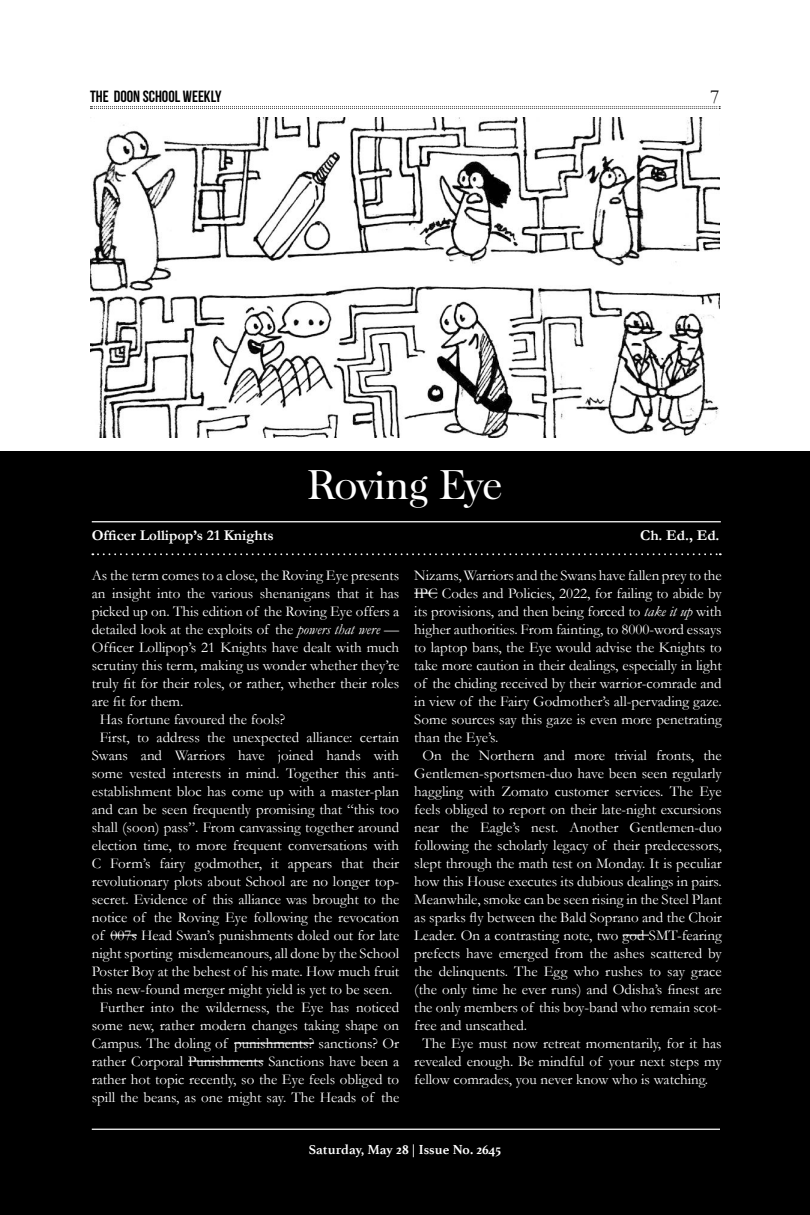
<style>
.page{position:relative;width:810px;height:1215px;background:#fff}
.page>*{position:absolute;margin:0;border:0;box-sizing:border-box;transform-origin:0 0}
.t1{font:40px "Baskerville";color:#fff}
.t2{font:20px "Garamond";color:#000}
.t3{font:700 16.25px "Bebas Neue";color:#000}
.t4{font:15px "Garamond";color:#fff}
.t5{font:700 15px "Garamond";color:#fff}
.t6{font:700 13.75px "Athelas";letter-spacing:.01em;color:#fff}
.s1{font-style:italic}
</style>
<div class="page">
<svg style="left:90px;top:106px;width:630px;height:3px"></svg>
<div style="left:0;top:452px;width:810px;height:763px;background:#000"></div>
<svg style="left:92px;top:553px;width:629px;height:2px"></svg>
<hr style="left:92px;top:521px;width:629px;height:1px;background:#fff">
<svg style="left:110px;top:935px;width:27px;height:1px"></svg>
<hr style="left:234px;top:1043px;width:80px;height:1px;background:#fff">
<hr style="left:188px;top:1061px;width:75px;height:1px;background:#fff">
<svg style="left:414px;top:593px;width:24px;height:1px"></svg>
<svg style="left:623px;top:935px;width:26px;height:1px"></svg>
<hr style="left:92px;top:1129px;width:628px;height:1px;background:#fff">
<img style="left:90px;top:117px;width:629px;height:321px">
<p class="t3" style="left:90px;top:88px;width:133px">THE DOON SCHOOL WEEKLY</p>
<h2 class="t2" style="left:710px;top:83px;width:11px">7</h2>
<h1 class="t1" style="left:308px;top:460px;width:196px">Roving Eye</h1>
<p class="t5" style="left:92px;top:525px;width:183px">Officer Lollipop’s 21 Knights</p>
<p class="t5" style="left:640px;top:525px;width:81px">Ch. Ed., Ed.</p>
<p class="t4" style="left:92px;top:565px;width:309px">As the term comes to a close, the Roving Eye presents</p>
<p class="t4" style="left:92px;top:583px;width:309px">an insight into the various shenanigans that it has</p>
<p class="t4" style="left:92px;top:601px;width:309px">picked up on. This edition of the Roving Eye offers a</p>
<p class="t4" style="left:92px;top:619px;width:309px">detailed look at the exploits of the <span class="s1">powers that were</span> —</p>
<p class="t4" style="left:92px;top:637px;width:309px">Officer Lollipop’s 21 Knights have dealt with much</p>
<p class="t4" style="left:92px;top:655px;width:309px">scrutiny this term, making us wonder whether they’re</p>
<p class="t4" style="left:92px;top:673px;width:309px">truly fit for their roles, or rather, whether their roles</p>
<p class="t4" style="left:92px;top:691px;width:93px">are fit for them.</p>
<p class="t4" style="left:100px;top:709px;width:187px">Has fortune favoured the fools?</p>
<p class="t4" style="left:100px;top:727px;width:301px">First, to address the unexpected alliance: certain</p>
<p class="t4" style="left:92px;top:745px;width:309px">Swans and Warriors have joined hands with</p>
<p class="t4" style="left:92px;top:763px;width:309px">some vested interests in mind. Together this anti-</p>
<p class="t4" style="left:92px;top:781px;width:309px">establishment bloc has come up with a master-plan</p>
<p class="t4" style="left:92px;top:799px;width:309px">and can be seen frequently promising that “this too</p>
<p class="t4" style="left:92px;top:817px;width:309px">shall (soon) pass”. From canvassing together around</p>
<p class="t4" style="left:92px;top:835px;width:309px">election time, to more frequent conversations with</p>
<p class="t4" style="left:92px;top:853px;width:309px">C Form’s fairy godmother, it appears that their</p>
<p class="t4" style="left:92px;top:871px;width:309px">revolutionary plots about School are no longer top-</p>
<p class="t4" style="left:92px;top:889px;width:309px">secret. Evidence of this alliance was brought to the</p>
<p class="t4" style="left:92px;top:907px;width:309px">notice of the Roving Eye following the revocation</p>
<p class="t4" style="left:92px;top:925px;width:309px">of 007s Head Swan’s punishments doled out for late</p>
<p class="t4" style="left:92px;top:943px;width:309px">night sporting misdemeanours, all done by the School</p>
<p class="t4" style="left:92px;top:961px;width:309px">Poster Boy at the behest of his mate. How much fruit</p>
<p class="t4" style="left:92px;top:979px;width:302px">this new-found merger might yield is yet to be seen.</p>
<p class="t4" style="left:100px;top:997px;width:301px">Further into the wilderness, the Eye has noticed</p>
<p class="t4" style="left:92px;top:1015px;width:309px">some new, rather modern changes taking shape on</p>
<p class="t4" style="left:92px;top:1033px;width:309px">Campus. The doling of punishments? sanctions? Or</p>
<p class="t4" style="left:92px;top:1051px;width:309px">rather Corporal Punishments Sanctions have been a</p>
<p class="t4" style="left:92px;top:1069px;width:309px">rather hot topic recently, so the Eye feels obliged to</p>
<p class="t4" style="left:92px;top:1087px;width:309px">spill the beans, as one might say. The Heads of the</p>
<p class="t4" style="left:414px;top:565px;width:309px">Nizams, Warriors and the Swans have fallen prey to the</p>
<p class="t4" style="left:414px;top:583px;width:309px">IPC Codes and Policies, 2022, for failing to abide by</p>
<p class="t4" style="left:414px;top:601px;width:309px">its provisions, and then being forced to <span class="s1">take it up</span> with</p>
<p class="t4" style="left:414px;top:619px;width:309px">higher authorities. From fainting, to 8000-word essays</p>
<p class="t4" style="left:414px;top:637px;width:309px">to laptop bans, the Eye would advise the Knights to</p>
<p class="t4" style="left:414px;top:655px;width:309px">take more caution in their dealings, especially in light</p>
<p class="t4" style="left:414px;top:673px;width:309px">of the chiding received by their warrior-comrade and</p>
<p class="t4" style="left:414px;top:691px;width:309px">in view of the Fairy Godmother’s all-pervading gaze.</p>
<p class="t4" style="left:414px;top:709px;width:309px">Some sources say this gaze is even more penetrating</p>
<p class="t4" style="left:414px;top:727px;width:86px">than the Eye’s.</p>
<p class="t4" style="left:422px;top:745px;width:301px">On the Northern and more trivial fronts, the</p>
<p class="t4" style="left:414px;top:763px;width:309px">Gentlemen-sportsmen-duo have been seen regularly</p>
<p class="t4" style="left:414px;top:781px;width:309px">haggling with Zomato customer services. The Eye</p>
<p class="t4" style="left:414px;top:799px;width:309px">feels obliged to report on their late-night excursions</p>
<p class="t4" style="left:414px;top:817px;width:309px">near the Eagle’s nest. Another Gentlemen-duo</p>
<p class="t4" style="left:414px;top:835px;width:309px">following the scholarly legacy of their predecessors,</p>
<p class="t4" style="left:414px;top:853px;width:309px">slept through the math test on Monday. It is peculiar</p>
<p class="t4" style="left:414px;top:871px;width:309px">how this House executes its dubious dealings in pairs.</p>
<p class="t4" style="left:414px;top:889px;width:309px">Meanwhile, smoke can be seen rising in the Steel Plant</p>
<p class="t4" style="left:414px;top:907px;width:309px">as sparks fly between the Bald Soprano and the Choir</p>
<p class="t4" style="left:414px;top:925px;width:309px">Leader. On a contrasting note, two god SMT-fearing</p>
<p class="t4" style="left:414px;top:943px;width:309px">prefects have emerged from the ashes scattered by</p>
<p class="t4" style="left:414px;top:961px;width:309px">the delinquents. The Egg who rushes to say grace</p>
<p class="t4" style="left:414px;top:979px;width:309px">(the only time he ever runs) and Odisha’s finest are</p>
<p class="t4" style="left:414px;top:997px;width:309px">the only members of this boy-band who remain scot-</p>
<p class="t4" style="left:414px;top:1015px;width:114px">free and unscathed.</p>
<p class="t4" style="left:422px;top:1033px;width:301px">The Eye must now retreat momentarily, for it has</p>
<p class="t4" style="left:414px;top:1051px;width:309px">revealed enough. Be mindful of your next steps my</p>
<p class="t4" style="left:414px;top:1069px;width:295px">fellow comrades, you never know who is watching.</p>
<p class="t6" style="left:309px;top:1139px;width:194px">Saturday, May 28 | Issue No. 2645</p>
</div>
